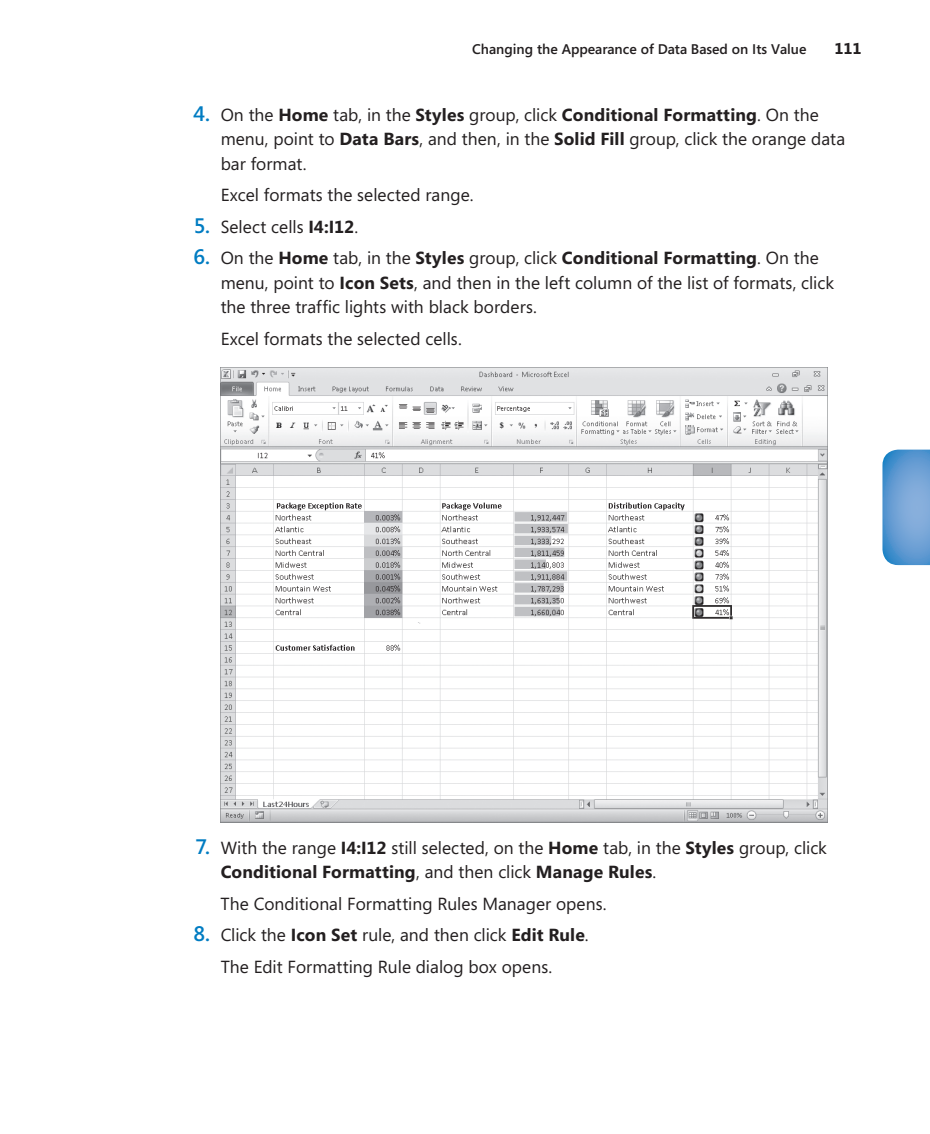
<style>
.page{position:relative;width:930px;height:1134px;background:#fff}
.page>*{position:absolute;margin:0;border:0;box-sizing:border-box;transform-origin:0 0}
.t1{font:17.5px/24.5px "Segoe";color:#231f20}
.t2{font:700 15.75px "Segoe";color:#231f20}
.t3{font:600 14px "Segoe";color:#231f20}
.s1{font-weight:600;font-size:21px;color:#007cc2}
.s2{font-weight:700}
</style>
<div class="page">
<svg style="left:882px;top:450px;width:47px;height:115px;background:#69a0d4"></svg>
<img style="left:221px;top:368px;width:605px;height:454px">
<p class="t3" style="left:472px;top:39px;width:335px">Changing the Appearance of Data Based on Its Value</p>
<p class="t2" style="left:834px;top:37px;width:29px">111</p>
<p class="t1" style="left:220px;top:102px;width:626px;text-indent:-27px"><span class="s1">4.</span> On the <span class="s2">Home</span> tab, in the <span class="s2">Styles</span> group, click <span class="s2">Conditional Formatting</span>. On the menu, point to <span class="s2">Data Bars</span>, and then, in the <span class="s2">Solid Fill</span> group, click the orange data bar format.</p>
<p class="t1" style="left:220px;top:182px;width:254px">Excel formats the selected range.</p>
<p class="t1" style="left:194px;top:214px;width:166px"><span class="s1">5.</span> Select cells <span class="s2">I4:I12</span>.</p>
<p class="t1" style="left:220px;top:245px;width:614px;text-indent:-27px"><span class="s1">6.</span> On the <span class="s2">Home</span> tab, in the <span class="s2">Styles</span> group, click <span class="s2">Conditional Formatting</span>. On the menu, point to <span class="s2">Icon Sets</span>, and then in the left column of the list of formats, click the three traffic lights with black borders.</p>
<p class="t1" style="left:220px;top:326px;width:242px">Excel formats the selected cells.</p>
<p class="t1" style="left:220px;top:835px;width:607px;text-indent:-25px"><span class="s1">7.</span> With the range <span class="s2">I4:I12</span> still selected, on the <span class="s2">Home</span> tab, in the <span class="s2">Styles</span> group, click<br><span class="s2">Conditional Formatting</span>, and then click <span class="s2">Manage Rules</span>.</p>
<p class="t1" style="left:220px;top:891px;width:387px">The Conditional Formatting Rules Manager opens.</p>
<p class="t1" style="left:193px;top:919px;width:396px;line-height:31.5px;text-align:center"><span class="s1">8.</span> Click the <span class="s2">Icon Set</span> rule, and then click <span class="s2">Edit Rule</span>.<br>The Edit Formatting Rule dialog box opens.</p>
</div>
